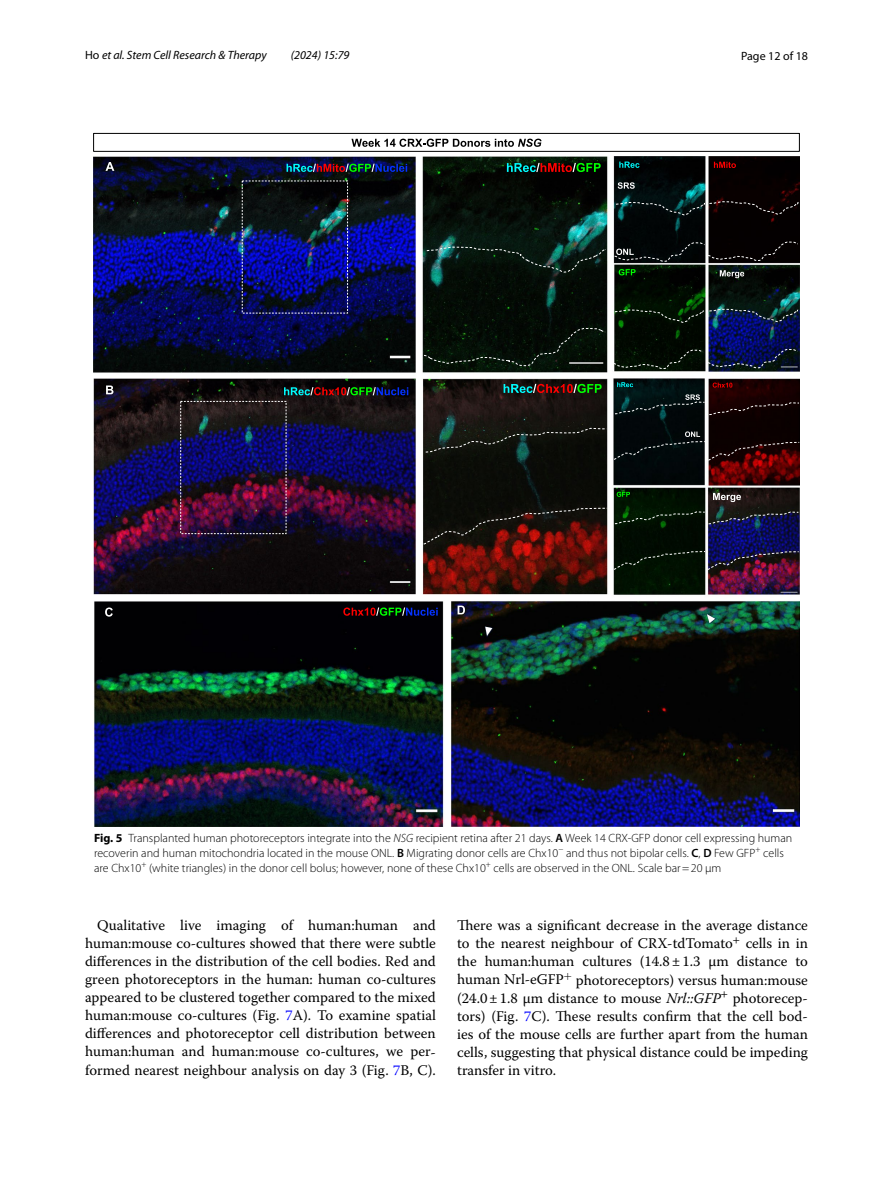
<style>
.page{position:relative;width:893px;height:1187px;background:#fff}
.page>*{position:absolute;margin:0;border:0;box-sizing:border-box;transform-origin:0 0}
.t1{font:14.7px/18px "Warnock Pro";color:#000;text-align:justify}
.t2{font:300 12px/15px "Myriad Pro";color:#000}
.t3{font:italic 12px "Myriad Pro";color:#000}
.t4{font:12px "Myriad Pro";color:#000}
.s1{font-style:normal}
.s2{font-weight:700}
.s3{font-style:italic}
.s4{font-weight:600}
.s5{color:#00f}
</style>
<div class="page">
<img style="left:93px;top:156px;width:706px;height:670px">
<div style="left:93px;top:133px;width:707px;height:19px;border:1px solid #000"></div>
<svg style="left:351px;top:139px;width:191px;height:8px"></svg>
<svg style="left:284px;top:387px;width:124px;height:8px"></svg>
<svg style="left:106px;top:385px;width:7px;height:9px"></svg>
<svg style="left:287px;top:164px;width:120px;height:8px"></svg>
<svg style="left:106px;top:162px;width:8px;height:9px"></svg>
<svg style="left:423px;top:382px;width:377px;height:188px;background:#241919"></svg>
<svg style="left:714px;top:162px;width:22px;height:6px"></svg>
<svg style="left:619px;top:161px;width:21px;height:7px"></svg>
<svg style="left:618px;top:182px;width:17px;height:7px"></svg>
<svg style="left:614px;top:201px;width:186px;height:61px;background:#0b0e0e"></svg>
<svg style="left:423px;top:247px;width:376px;height:121px;background:#111d1c"></svg>
<svg style="left:720px;top:270px;width:24px;height:8px"></svg>
<svg style="left:507px;top:163px;width:94px;height:9px"></svg>
<svg style="left:105px;top:607px;width:8px;height:9px"></svg>
<svg style="left:343px;top:607px;width:95px;height:8px"></svg>
<svg style="left:485px;top:626px;width:7px;height:10px"></svg>
<svg style="left:707px;top:614px;width:8px;height:9px"></svg>
<svg style="left:458px;top:605px;width:7px;height:9px"></svg>
<p class="t3" style="left:85px;top:48px;width:183px"><span class="s1">Ho</span> et al. Stem Cell Research &amp; Therapy</p>
<p class="t3" style="left:291px;top:48px;width:60px">(2024) 15:79</p>
<p class="t4" style="left:741px;top:48px;width:68px">Page 12 of 18</p>
<p class="t2" style="left:94px;top:830px;width:700px"><span class="s2">Fig. 5</span> Transplanted human photoreceptors integrate into the <span class="s3">NSG</span> recipient retina after 21 days. <span class="s4">A</span> Week 14 CRX-GFP donor cell expressing human recoverin and human mitochondria located in the mouse ONL. <span class="s4">B</span> Migrating donor cells are Chx10<sup>−</sup> and thus not bipolar cells. <span class="s4">C</span>, <span class="s4">D</span> Few GFP<sup>+</sup> cells are Chx10<sup>+</sup> (white triangles) in the donor cell bolus; however, none of these Chx10<sup>+</sup> cells are observed in the ONL. Scale bar=20 μm</p>
<p class="t1" style="left:85px;top:916px;width:352px;text-indent:12px">Qualitative live imaging of human:human and human:mouse co-cultures showed that there were subtle differences in the distribution of the cell bodies. Red and green photoreceptors in the human: human co-cultures appeared to be clustered together compared to the mixed human:mouse co-cultures (Fig. <span class="s5">7</span>A). To examine spatial differences and photoreceptor cell distribution between human:human and human:mouse co-cultures, we per&shy;formed nearest neighbour analysis on day 3 (Fig. <span class="s5">7</span>B, C).</p>
<p class="t1" style="left:457px;top:916px;width:352px">There was a significant decrease in the average distance to the nearest neighbour of CRX-tdTomato<sup>+</sup> cells in in the human:human cultures (14.8±1.3 μm distance to human Nrl-eGFP<sup>+</sup> photoreceptors) versus human:mouse (24.0±1.8 μm distance to mouse <span class="s3">Nrl::GFP</span><sup>+</sup> photorecep&shy;tors) (Fig. <span class="s5">7</span>C). These results confirm that the cell bod&shy;ies of the mouse cells are further apart from the human cells, suggesting that physical distance could be impeding transfer in vitro.</p>
</div>
